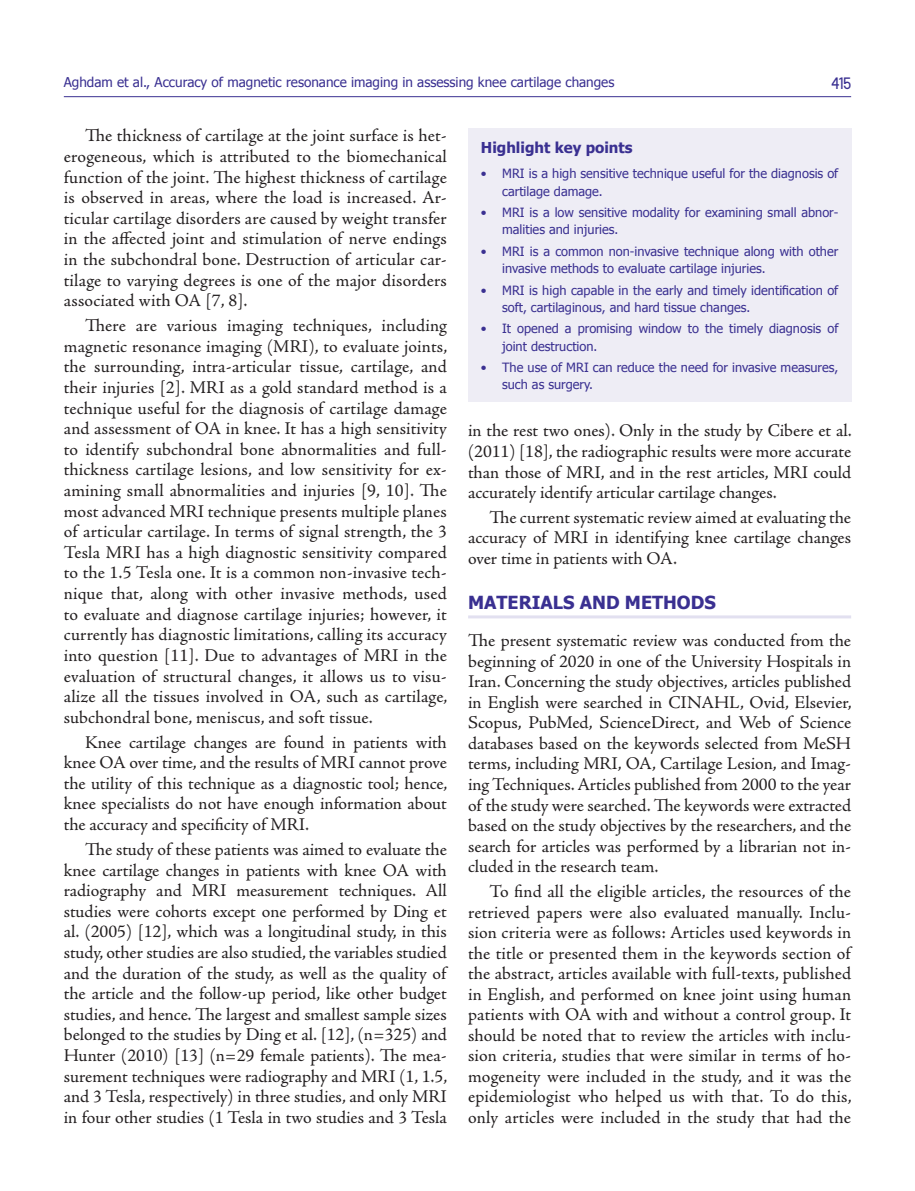
<style>
.page{position:relative;width:915px;height:1191px;background:#fff}
.page>*{position:absolute;margin:0;border:0;box-sizing:border-box;transform-origin:0 0}
._01__Yazı_Metni_NCI{font:18px/20.5px "Adobe Jenson Pro";color:#231f20;text-align:justify}
._06__Yazı_Konu_Basli{font:700 18px "Tahoma";color:#3a3091}
.t1{font:500 16.5px "Circula";color:#3a3091}
._05__Özet_Yazısı_NCI{font:700 15px "Tahoma";color:#3a3091}
.t2{font:13.5px "Tahoma";color:#3a3091}
._05__Özet_Yazısı_NCI-2{font:12.75px/17.2px "Tahoma";color:#3a3091}
</style>
<div class="page">
<hr style="left:64px;top:96px;width:786px;height:1px;background:#3a3091">
<hr style="left:468px;top:615px;width:382px;height:3px;background:#e2e0f0">
<div style="left:468px;top:128px;width:382px;height:274px;background:#eeedf5"></div>
<p class="t2" style="left:64px;top:73px;width:552px">Aghdam et al., Accuracy of magnetic resonance imaging in assessing knee cartilage changes</p>
<p class="t1" style="left:831px;top:73px;width:21px">415</p>
<p class="_01__Yazı_Metni_NCI" style="left:64px;top:126px;width:384px;text-indent:21px">The thickness of cartilage at the joint surface is het&shy;erogeneous, which is attributed to the biomechanical function of the joint. The highest thickness of cartilage is observed in areas, where the load is increased. Ar&shy;ticular cartilage disorders are caused by weight transfer in the affected joint and stimulation of nerve endings in the subchondral bone. Destruction of articular car&shy;tilage to varying degrees is one of the major disorders associated with OA [7, 8].</p>
<p class="_01__Yazı_Metni_NCI" style="left:64px;top:315px;width:385px;text-indent:21px">There are various imaging techniques, including magnetic resonance imaging (MRI), to evaluate joints, the surrounding, intra-articular tissue, cartilage, and their injuries [2]. MRI as a gold standard method is a technique useful for the diagnosis of cartilage damage and assessment of OA in knee. It has a high sensitivity to identify subchondral bone abnormalities and full&shy;thickness cartilage lesions, and low sensitivity for ex&shy;amining small abnormalities and injuries [9, 10]. The most advanced MRI technique presents multiple planes of articular cartilage. In terms of signal strength, the 3<br>Tesla MRI has a high diagnostic sensitivity compared to the 1.5 Tesla one. It is a common non-invasive tech&shy;nique that, along with other invasive methods, used to evaluate and diagnose cartilage injuries; however, it currently has diagnostic limitations, calling its accuracy into question [11]. Due to advantages of MRI in the evaluation of structural changes, it allows us to visu&shy;alize all the tissues involved in OA, such as cartilage, subchondral bone, meniscus, and soft tissue.</p>
<p class="_01__Yazı_Metni_NCI" style="left:64px;top:732px;width:385px;text-indent:21px">Knee cartilage changes are found in patients with knee OA over time, and the results of MRI cannot prove the utility of this technique as a diagnostic tool; hence, knee specialists do not have enough information about the accuracy and specificity of MRI.</p>
<p class="_01__Yazı_Metni_NCI" style="left:64px;top:839px;width:385px;text-indent:21px">The study of these patients was aimed to evaluate the knee cartilage changes in patients with knee OA with radiography and MRI measurement techniques. All studies were cohorts except one performed by Ding et al. (2005) [12], which was a longitudinal study, in this study, other studies are also studied, the variables studied and the duration of the study, as well as the quality of the article and the follow-up period, like other budget studies, and hence. The largest and smallest sample sizes belonged to the studies by Ding et al. [12], (n=325) and Hunter (2010) [13] (n=29 female patients). The mea&shy;surement techniques were radiography and MRI (1, 1.5, and 3 Tesla, respectively) in three studies, and only MRI in four other studies (1 Tesla in two studies and 3 Tesla</p>
<p class="_05__Özet_Yazısı_NCI" style="left:480px;top:137px;width:153px">Highlight key points</p>
<p class="_05__Özet_Yazısı_NCI-2" style="left:502px;top:165px;width:337px;text-indent:-21px">• MRI is a high sensitive technique useful for the diagnosis of cartilage damage.</p>
<p class="_05__Özet_Yazısı_NCI-2" style="left:502px;top:203px;width:337px;text-indent:-21px">• MRI is a low sensitive modality for examining small abnor&shy;malities and injuries.</p>
<p class="_05__Özet_Yazısı_NCI-2" style="left:502px;top:242px;width:337px;text-indent:-21px">• MRI is a common non-invasive technique along with other invasive methods to evaluate cartilage injuries.</p>
<p class="_05__Özet_Yazısı_NCI-2" style="left:502px;top:281px;width:337px;text-indent:-21px">• MRI is high capable in the early and timely identification of soft, cartilaginous, and hard tissue changes.</p>
<p class="_05__Özet_Yazısı_NCI-2" style="left:502px;top:320px;width:337px;text-indent:-21px">• It opened a promising window to the timely diagnosis of joint destruction.</p>
<p class="_05__Özet_Yazısı_NCI-2" style="left:502px;top:358px;width:337px;text-indent:-21px">• The use of MRI can reduce the need for invasive measures, such as surgery.</p>
<p class="_01__Yazı_Metni_NCI" style="left:468px;top:421px;width:385px">in the rest two ones). Only in the study by Cibere et al. (2011) [18], the radiographic results were more accurate than those of MRI, and in the rest articles, MRI could accurately identify articular cartilage changes.</p>
<p class="_01__Yazı_Metni_NCI" style="left:468px;top:507px;width:384px;text-indent:21px">The current systematic review aimed at evaluating the accuracy of MRI in identifying knee cartilage changes over time in patients with OA.</p>
<p class="_06__Yazı_Konu_Basli" style="left:468px;top:589px;width:249px">MATERIALS AND METHODS</p>
<p class="_01__Yazı_Metni_NCI" style="left:468px;top:630px;width:385px">The present systematic review was conducted from the beginning of 2020 in one of the University Hospitals in Iran. Concerning the study objectives, articles published in English were searched in CINAHL, Ovid, Elsevier, Scopus, PubMed, ScienceDirect, and Web of Science databases based on the keywords selected from MeSH terms, including MRI, OA, Cartilage Lesion, and Imag&shy;ing Techniques. Articles published from 2000 to the year of the study were searched. The keywords were extracted based on the study objectives by the researchers, and the search for articles was performed by a librarian not in&shy;cluded in the research team.</p>
<p class="_01__Yazı_Metni_NCI" style="left:468px;top:881px;width:385px;text-indent:21px">To find all the eligible articles, the resources of the retrieved papers were also evaluated manually. Inclu&shy;sion criteria were as follows: Articles used keywords in the title or presented them in the keywords section of the abstract, articles available with full-texts, published in English, and performed on knee joint using human patients with OA with and without a control group. It should be noted that to review the articles with inclu&shy;sion criteria, studies that were similar in terms of ho&shy;mogeneity were included in the study, and it was the epidemiologist who helped us with that. To do this, only articles were included in the study that had the</p>
</div>
